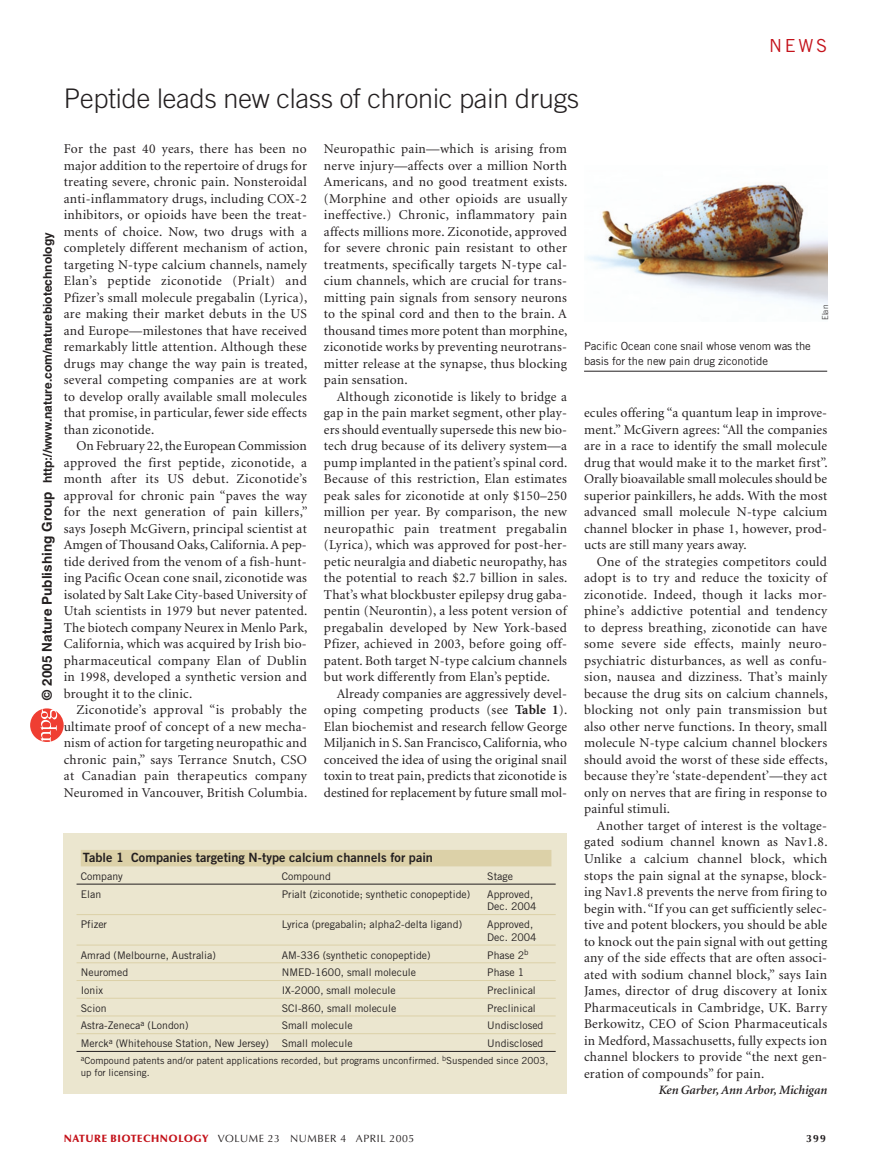
<style>
.page{position:relative;width:891px;height:1175px;background:#fff}
.page>*{position:absolute;margin:0;border:0;box-sizing:border-box;transform-origin:0 0}
.t1{font:300 27px "Trade Gothic";letter-spacing:-.005em;color:#231f20}
.t2{font:18px "Trade Gothic";color:#c4121a}
.t3{font:13.5px/16.5px "Minion";letter-spacing:.015em;color:#231f20;text-align:justify}
.t4{font:12.75px "Trade Gothic Bold Two";letter-spacing:.005em;color:#231f20}
.t5{font:italic 600 12.75px "Minion";color:#231f20}
.t6{font:700 12px "Helvetica";color:#231f1f}
.t7{font:11.25px/14.2px "Trade Gothic";letter-spacing:-.005em;color:#231f20}
.t8{font:10.5px/12.8px "Trade Gothic";color:#231f20}
.t9{font:10.5px "Optima";letter-spacing:.05em;color:#231f20}
.t10{font:700 10.5px "Optima";color:#231f20}
.t11{font:9.75px/12px "Trade Gothic";color:#231f20}
.t12{font:300 8.25px "Trade Gothic";color:#231f20}
.s1{font-size:13.5px}
.s2{font-weight:700}
.s3{font-weight:900;color:#c4121a}
</style>
<div class="page">
<div style="left:64px;top:833px;width:503px;height:261px;background:#ebe6cf"></div>
<hr style="left:77px;top:1051px;width:479px;height:1px;background:#231f20">
<hr style="left:77px;top:883px;width:479px;height:1px;background:#231f20">
<hr style="left:77px;top:914px;width:479px;height:1px;background:#dcd1a8">
<hr style="left:77px;top:944px;width:479px;height:1px;background:#dcd1a8">
<hr style="left:77px;top:962px;width:479px;height:1px;background:#dcd1a8">
<hr style="left:77px;top:980px;width:479px;height:1px;background:#dcd1a8">
<hr style="left:77px;top:997px;width:479px;height:1px;background:#dcd1a8">
<hr style="left:77px;top:1015px;width:479px;height:1px;background:#dcd1a8">
<hr style="left:77px;top:1033px;width:479px;height:1px;background:#dcd1a8">
<div style="left:81px;top:850px;width:470px;height:16px;background:#dcd1a8"></div>
<img style="left:586px;top:184px;width:241px;height:121px">
<hr style="left:584px;top:371px;width:243px;height:1px;background:#231f20">
<svg style="left:30px;top:708px;width:34px;height:34px"></svg>
<h2 class="t2" style="left:769px;top:39px;width:60px">NEWS</h2>
<p class="t6" style="left:43px;top:700px;width:469px;rotate:-90deg"><span class="s1">© 2005 Nature Publishing Group</span> http://www.nature.com/naturebiotechnology</p>
<h1 class="t1" style="left:64px;top:89px;width:517px">Peptide leads new class of chronic pain drugs</h1>
<p class="t3" style="left:64px;top:142px;width:245px">For the past 40 years, there has been no major addition to the repertoire of drugs for treating severe, chronic pain. Nonsteroidal anti-inflammatory drugs, including COX-2 inhibitors, or opioids have been the treat&shy;ments of choice. Now, two drugs with a completely different mechanism of action, targeting N-type calcium channels, namely Elan’s peptide ziconotide (Prialt) and Pfizer’s small molecule pregabalin (Lyrica), are making their market debuts in the US and Europe—milestones that have received remarkably little attention. Although these drugs may change the way pain is treated, several competing companies are at work to develop orally available small molecules that promise, in particular, fewer side effects than ziconotide.</p>
<p class="t3" style="left:64px;top:439px;width:245px;text-indent:13px">On February 22, the European Commission approved the first peptide, ziconotide, a month after its US debut. Ziconotide’s approval for chronic pain “paves the way for the next generation of pain killers,” says Joseph McGivern, principal scientist at Amgen of Thousand Oaks, California. A pep&shy;tide derived from the venom of a fish-hunt&shy;ing Pacific Ocean cone snail, ziconotide was isolated by Salt Lake City-based University of Utah scientists in 1979 but never patented.<br>The biotech company Neurex in Menlo Park, California, which was acquired by Irish bio&shy;pharmaceutical company Elan of Dublin in 1998, developed a synthetic version and brought it to the clinic.</p>
<p class="t3" style="left:64px;top:703px;width:245px;text-indent:13px">Ziconotide’s approval “is probably the ultimate proof of concept of a new mecha&shy;nism of action for targeting neuropathic and chronic pain,” says Terrance Snutch, CSO at Canadian pain therapeutics company Neuromed in Vancouver, British Columbia.</p>
<p class="t3" style="left:324px;top:142px;width:245px">Neuropathic pain—which is arising from nerve injury—affects over a million North Americans, and no good treatment exists. (Morphine and other opioids are usually ineffective.) Chronic, inflammatory pain affects millions more. Ziconotide, approved for severe chronic pain resistant to other treatments, specifically targets N-type cal&shy;cium channels, which are crucial for trans&shy;mitting pain signals from sensory neurons to the spinal cord and then to the brain. A thousand times more potent than morphine, ziconotide works by preventing neurotrans&shy;mitter release at the synapse, thus blocking pain sensation.</p>
<p class="t3" style="left:324px;top:389px;width:245px;text-indent:13px">Although ziconotide is likely to bridge a gap in the pain market segment, other play&shy;ers should eventually supersede this new bio&shy;tech drug because of its delivery system—a pump implanted in the patient’s spinal cord.<br>Because of this restriction, Elan estimates peak sales for ziconotide at only $150–250 million per year. By comparison, the new neuropathic pain treatment pregabalin (Lyrica), which was approved for post-her&shy;petic neuralgia and diabetic neuropathy, has the potential to reach $2.7 billion in sales.<br>That’s what blockbuster epilepsy drug gaba&shy;pentin (Neurontin), a less potent version of pregabalin developed by New York-based Pfizer, achieved in 2003, before going off&shy;patent. Both target N-type calcium channels but work differently from Elan’s peptide.</p>
<p class="t3" style="left:324px;top:686px;width:245px;text-indent:13px">Already companies are aggressively devel&shy;oping competing products (see <span class="s2">Table 1</span>).<br>Elan biochemist and research fellow George Miljanich in S. San Francisco, California, who conceived the idea of using the original snail toxin to treat pain, predicts that ziconotide is destined for replacement by future small mol-</p>
<p class="t12" style="left:822px;top:320px;width:17px;rotate:-90deg">Elan</p>
<p class="t7" style="left:584px;top:340px;width:228px">Pacific Ocean cone snail whose venom was the basis for the new pain drug ziconotide</p>
<p class="t3" style="left:584px;top:406px;width:245px">ecules offering “a quantum leap in improve&shy;ment.” McGivern agrees: “All the companies are in a race to identify the small molecule drug that would make it to the market first”.<br>Orally bioavailable small molecules should be superior painkillers, he adds. With the most advanced small molecule N-type calcium channel blocker in phase 1, however, prod&shy;ucts are still many years away.</p>
<p class="t3" style="left:584px;top:554px;width:245px;text-indent:13px">One of the strategies competitors could adopt is to try and reduce the toxicity of ziconotide. Indeed, though it lacks mor&shy;phine’s addictive potential and tendency to depress breathing, ziconotide can have some severe side effects, mainly neuro&shy;psychiatric disturbances, as well as confu&shy;sion, nausea and dizziness. That’s mainly because the drug sits on calcium channels, blocking not only pain transmission but also other nerve functions. In theory, small molecule N-type calcium channel blockers should avoid the worst of these side effects, because they’re ‘state-dependent’—they act only on nerves that are firing in response to painful stimuli.</p>
<p class="t3" style="left:584px;top:818px;width:245px;text-indent:13px">Another target of interest is the voltage&shy;gated sodium channel known as Nav1.8.<br>Unlike a calcium channel block, which stops the pain signal at the synapse, block&shy;ing Nav1.8 prevents the nerve from firing to begin with. “If you can get sufficiently selec&shy;tive and potent blockers, you should be able to knock out the pain signal with out getting any of the side effects that are often associ&shy;ated with sodium channel block,” says Iain James, director of drug discovery at Ionix Pharmaceuticals in Cambridge, UK. Barry Berkowitz, CEO of Scion Pharmaceuticals in Medford, Massachusetts, fully expects ion channel blockers to provide “the next gen&shy;eration of compounds” for pain.</p>
<p class="t5" style="left:659px;top:1085px;width:170px">Ken Garber, Ann Arbor, Michigan</p>
<p class="t4" style="left:83px;top:853px;width:352px">Table 1 Companies targeting N-type calcium channels for pain</p>
<p class="t8" style="left:81px;top:870px;width:44px">Company</p>
<p class="t8" style="left:282px;top:870px;width:51px">Compound</p>
<p class="t8" style="left:487px;top:870px;width:27px">Stage</p>
<p class="t8" style="left:81px;top:888px;width:22px">Elan</p>
<p class="t8" style="left:282px;top:888px;width:190px">Prialt (ziconotide; synthetic conopeptide)</p>
<p class="t8" style="left:487px;top:888px;width:51px">Approved,<br>Dec. 2004</p>
<p class="t8" style="left:81px;top:919px;width:28px">Pfizer</p>
<p class="t8" style="left:282px;top:919px;width:182px">Lyrica (pregabalin; alpha2-delta ligand)</p>
<p class="t8" style="left:487px;top:919px;width:51px">Approved,<br>Dec. 2004</p>
<p class="t8" style="left:81px;top:949px;width:137px">Amrad (Melbourne, Australia)</p>
<p class="t8" style="left:282px;top:949px;width:150px">AM-336 (synthetic conopeptide)</p>
<p class="t8" style="left:487px;top:949px;width:43px">Phase 2<sup>b</sup></p>
<p class="t8" style="left:81px;top:967px;width:49px">Neuromed</p>
<p class="t8" style="left:282px;top:967px;width:136px">NMED-1600, small molecule</p>
<p class="t8" style="left:487px;top:967px;width:38px">Phase 1</p>
<p class="t8" style="left:81px;top:984px;width:24px">Ionix</p>
<p class="t8" style="left:282px;top:984px;width:115px">IX-2000, small molecule</p>
<p class="t8" style="left:487px;top:984px;width:50px">Preclinical</p>
<p class="t8" style="left:81px;top:1002px;width:27px">Scion</p>
<p class="t8" style="left:282px;top:1002px;width:116px">SCI-860, small molecule</p>
<p class="t8" style="left:487px;top:1002px;width:50px">Preclinical</p>
<p class="t8" style="left:81px;top:1020px;width:109px">Astra-Zeneca<sup>a</sup> (London)</p>
<p class="t8" style="left:282px;top:1020px;width:72px">Small molecule</p>
<p class="t8" style="left:487px;top:1020px;width:58px">Undisclosed</p>
<p class="t8" style="left:81px;top:1038px;width:273px">Merck<sup>a</sup> (Whitehouse Station, New Jersey) Small molecule</p>
<p class="t8" style="left:487px;top:1038px;width:58px">Undisclosed</p>
<p class="t11" style="left:81px;top:1055px;width:469px"><sup>a</sup>Compound patents and/or patent applications recorded, but programs unconfirmed. <sup>b</sup>Suspended since 2003, up for licensing.</p>
<p class="t9" style="left:64px;top:1133px;width:352px"><span class="s3">NATURE BIOTECHNOLOGY</span> VOLUME 23 NUMBER 4 APRIL 2005</p>
<p class="t10" style="left:806px;top:1133px;width:21px">399</p>
</div>
